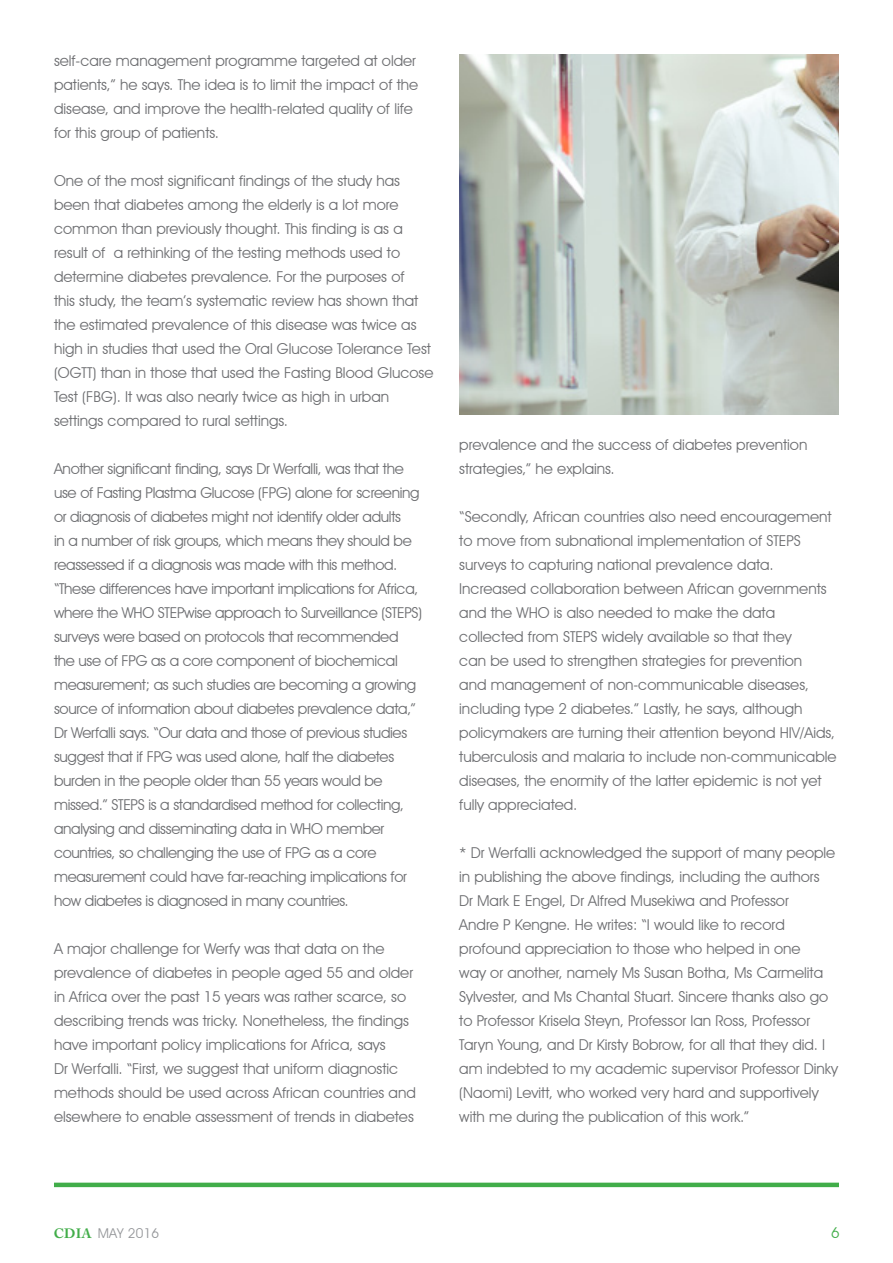
<style>
.page{position:relative;width:893px;height:1263px;background:#fff}
.page>*{position:absolute;margin:0;border:0;box-sizing:border-box;transform-origin:0 0}
.t1{font:15px/24px "Avant Garde IT Cby BT";color:#6d6e71}
.t2{font:15px/24px "Avant Garde IT Cby BT";letter-spacing:-.02em;color:#6d6e71}
.t3{font:15px "Avant Garde IT Cby BT";color:#41ad49}
.t4{font:13.5px "Avant Garde IT Cby BT";letter-spacing:.02em;color:#939598}
.s1{font-family:"Adobe Caslon Pro";font-weight:700;color:#41ad49}
</style>
<div class="page">
<div style="left:54px;top:1182px;width:785px;height:5px;background:#41ad49"></div>
<img style="left:459px;top:54px;width:380px;height:360px">
<p class="t1" style="left:54px;top:49px;width:366px">self-care management programme targeted at older patients,” he says. The idea is to limit the impact of the disease, and improve the health-related quality of life for this group of patients.</p>
<p class="t1" style="left:54px;top:169px;width:381px">One of the most significant findings of the study has been that diabetes among the elderly is a lot more common than previously thought. This finding is as a result of a rethinking of the testing methods used to determine diabetes prevalence. For the purposes of<br>this study, the team’s systematic review has shown that the estimated prevalence of this disease was twice as high in studies that used the Oral Glucose Tolerance Test (OGTT) than in those that used the Fasting Blood Glucose Test (FBG). It was also nearly twice as high in urban settings compared to rural settings.</p>
<p class="t2" style="left:54px;top:457px;width:370px">Another significant finding, says Dr Werfalli, was that the use of Fasting Plastma Glucose (FPG) alone for screening or diagnosis of diabetes might not identify older adults<br>in a number of risk groups, which means they should be reassessed if a diagnosis was made with this method. “These differences have important implications for Africa, where the WHO STEPwise approach to Surveillance (STEPS) surveys were based on protocols that recommended the use of FPG as a core component of biochemical measurement; as such studies are becoming a growing source of information about diabetes prevalence data,” Dr Werfalli says. “Our data and those of previous studies suggest that if FPG was used alone, half the diabetes burden in the people older than 55 years would be missed.” STEPS is a standardised method for collecting, analysing and disseminating data in WHO member countries, so challenging the use of FPG as a core measurement could have far-reaching implications for how diabetes is diagnosed in many countries.</p>
<p class="t1" style="left:54px;top:937px;width:363px">A major challenge for Werfy was that data on the prevalence of diabetes in people aged 55 and older in Africa over the past 15 years was rather scarce, so describing trends was tricky. Nonetheless, the findings have important policy implications for Africa, says<br>Dr Werfalli. “First, we suggest that uniform diagnostic methods should be used across African countries and elsewhere to enable assessment of trends in diabetes</p>
<p class="t1" style="left:459px;top:433px;width:350px">prevalence and the success of diabetes prevention strategies,” he explains.</p>
<p class="t1" style="left:459px;top:505px;width:379px">“Secondly, African countries also need encouragement to move from subnational implementation of STEPS surveys to capturing national prevalence data.<br>Increased collaboration between African governments and the WHO is also needed to make the data collected from STEPS widely available so that they<br>can be used to strengthen strategies for prevention<br>and management of non-communicable diseases, including type 2 diabetes.” Lastly, he says, although policymakers are turning their attention beyond HIV/Aids, tuberculosis and malaria to include non-communicable diseases, the enormity of the latter epidemic is not yet fully appreciated.</p>
<p class="t1" style="left:459px;top:841px;width:380px">* Dr Werfalli acknowledged the support of many people in publishing the above findings, including the authors<br>Dr Mark E Engel, Dr Alfred Musekiwa and Professor<br>Andre P Kengne. He writes: “I would like to record profound appreciation to those who helped in one<br>way or another, namely Ms Susan Botha, Ms Carmelita Sylvester, and Ms Chantal Stuart. Sincere thanks also go to Professor Krisela Steyn, Professor Ian Ross, Professor Taryn Young, and Dr Kirsty Bobrow, for all that they did. I am indebted to my academic supervisor Professor Dinky (Naomi) Levitt, who worked very hard and supportively with me during the publication of this work.”</p>
<p class="t4" style="left:54px;top:1224px;width:107px"><span class="s1">CDIA</span> MAY 2016</p>
<p class="t3" style="left:831px;top:1223px;width:10px">6</p>
</div>
